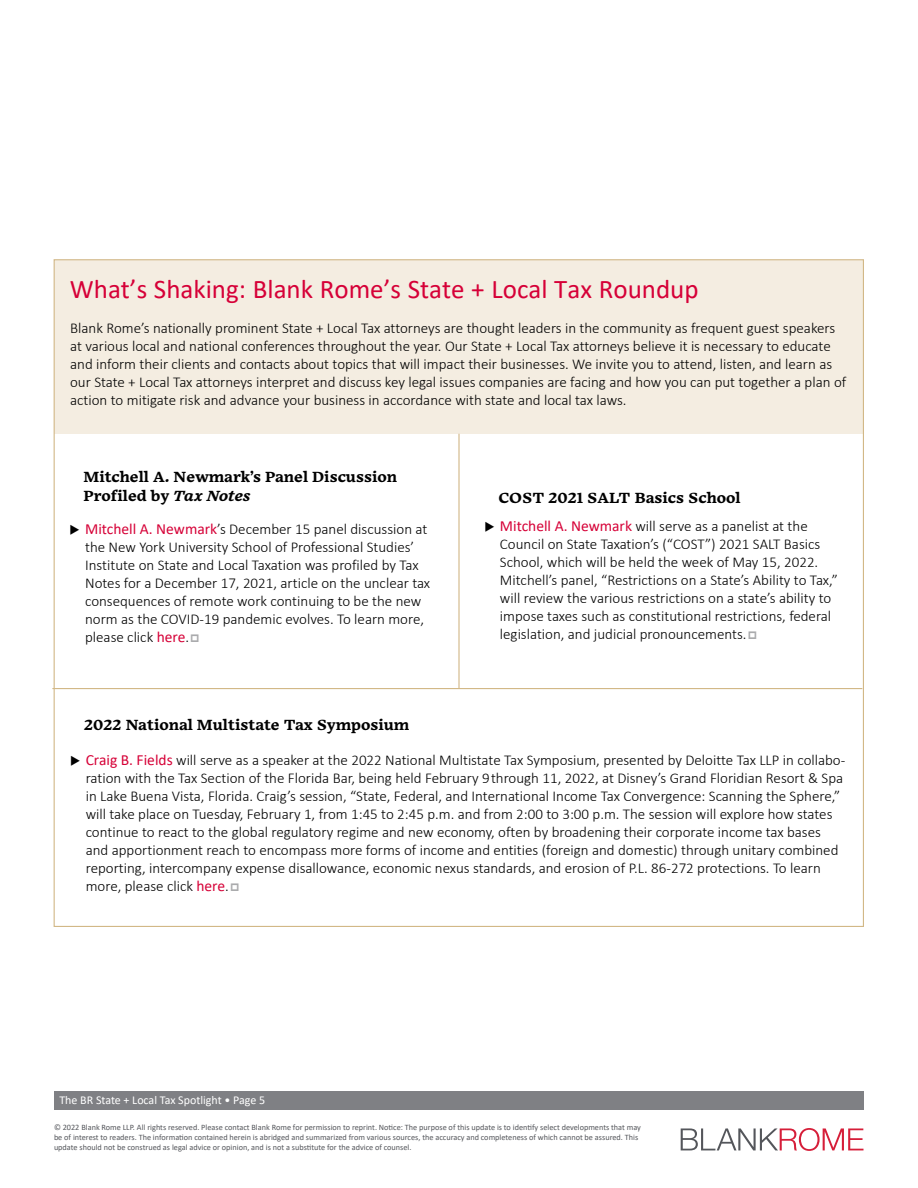
<style>
.page{position:relative;width:918px;height:1188px;background:#fff}
.page>*{position:absolute;margin:0;border:0;box-sizing:border-box;transform-origin:0 0}
.t1{font:27px "Calibri";color:#d60037}
.t2{font:700 15.15px/18.8px "Embury Text";color:#000}
.t3{font:300 15px/18px "Calibri";color:#000}
.t4{font:12px "Calibri";color:#fff}
.t5{font:8.25px/9.8px "Calibri";color:#54565b}
.s1{font-style:italic}
.s2{font-weight:400;font-size:15.45px;color:#d60037}
</style>
<div class="page">
<div style="left:54px;top:1091px;width:810px;height:18px;background:#7f8084"></div>
<svg style="left:681px;top:1128px;width:183px;height:23px"></svg>
<div style="left:54px;top:261px;width:810px;height:173px;background:#f4ede1"></div>
<hr style="left:52px;top:688px;width:810px;height:1px;background:#d2b887">
<hr style="left:458px;top:434px;width:2px;height:254px;background:#d2b887">
<h1 class="t1" style="left:70px;top:270px;width:630px">What’s Shaking: Blank Rome’s State + Local Tax Roundup</h1>
<p class="t3" style="left:70px;top:319px;width:778px">Blank Rome’s nationally prominent State + Local Tax attorneys are thought leaders in the community as frequent guest speakers at various local and national conferences throughout the year. Our State + Local Tax attorneys believe it is necessary to educate and inform their clients and contacts about topics that will impact their businesses. We invite you to attend, listen, and learn as our State + Local Tax attorneys interpret and discuss key legal issues companies are facing and how you can put together a plan of action to mitigate risk and advance your business in accordance with state and local tax laws.</p>
<p class="t2" style="left:84px;top:466px;width:315px">Mitchell A. Newmark’s Panel Discussion<br>Profiled by <span class="s1">Tax Notes</span></p>
<p class="t3" style="left:85px;top:520px;width:347px;text-indent:-16px">◆ <span class="s2">Mitchell A. Newmark</span>’s December 15 panel discussion at the New York University School of Professional Studies’ Institute on State and Local Taxation was profiled by Tax Notes for a December 17, 2021, article on the unclear tax consequences of remote work continuing to be the new norm as the COVID-19 pandemic evolves. To learn more, please click <span class="s2">here</span>.</p>
<p class="t2" style="left:498px;top:487px;width:244px">COST 2021 SALT Basics School</p>
<p class="t3" style="left:500px;top:517px;width:340px;text-indent:-16px">◆ <span class="s2">Mitchell A. Newmark</span> will serve as a panelist at the Council on State Taxation’s (“COST”) 2021 SALT Basics School, which will be held the week of May 15, 2022.<br>Mitchell’s panel, “Restrictions on a State’s Ability to Tax,” will review the various restrictions on a state’s ability to impose taxes such as constitutional restrictions, federal legislation, and judicial pronouncements.</p>
<p class="t2" style="left:84px;top:714px;width:327px">2022 National Multistate Tax Symposium</p>
<p class="t3" style="left:86px;top:751px;width:761px;text-indent:-16px">◆ <span class="s2">Craig B. Fields</span> will serve as a speaker at the 2022 National Multistate Tax Symposium, presented by Deloitte Tax LLP in collabo&shy;ration with the Tax Section of the Florida Bar, being held February 9 through 11, 2022, at Disney’s Grand Floridian Resort &amp; Spa in Lake Buena Vista, Florida. Craig’s session, “State, Federal, and International Income Tax Convergence: Scanning the Sphere,” will take place on Tuesday, February 1, from 1:45 to 2:45 p.m. and from 2:00 to 3:00 p.m. The session will explore how states continue to react to the global regulatory regime and new economy, often by broadening their corporate income tax bases and apportionment reach to encompass more forms of income and entities (foreign and domestic) through unitary combined reporting, intercompany expense disallowance, economic nexus standards, and erosion of P.L. 86-272 protections. To learn more, please click <span class="s2">here</span>.</p>
<p class="t4" style="left:59px;top:1092px;width:207px">The BR State + Local Tax Spotlight • Page 5</p>
<p class="t5" style="left:54px;top:1123px;width:588px">© 2022 Blank Rome LLP. All rights reserved. Please contact Blank Rome for permission to reprint. Notice: The purpose of this update is to identify select developments that may be of interest to readers. The information contained herein is abridged and summarized from various sources, the accuracy and completeness of which cannot be assured. This update should not be construed as legal advice or opinion, and is not a substitute for the advice of counsel.</p>
</div>
